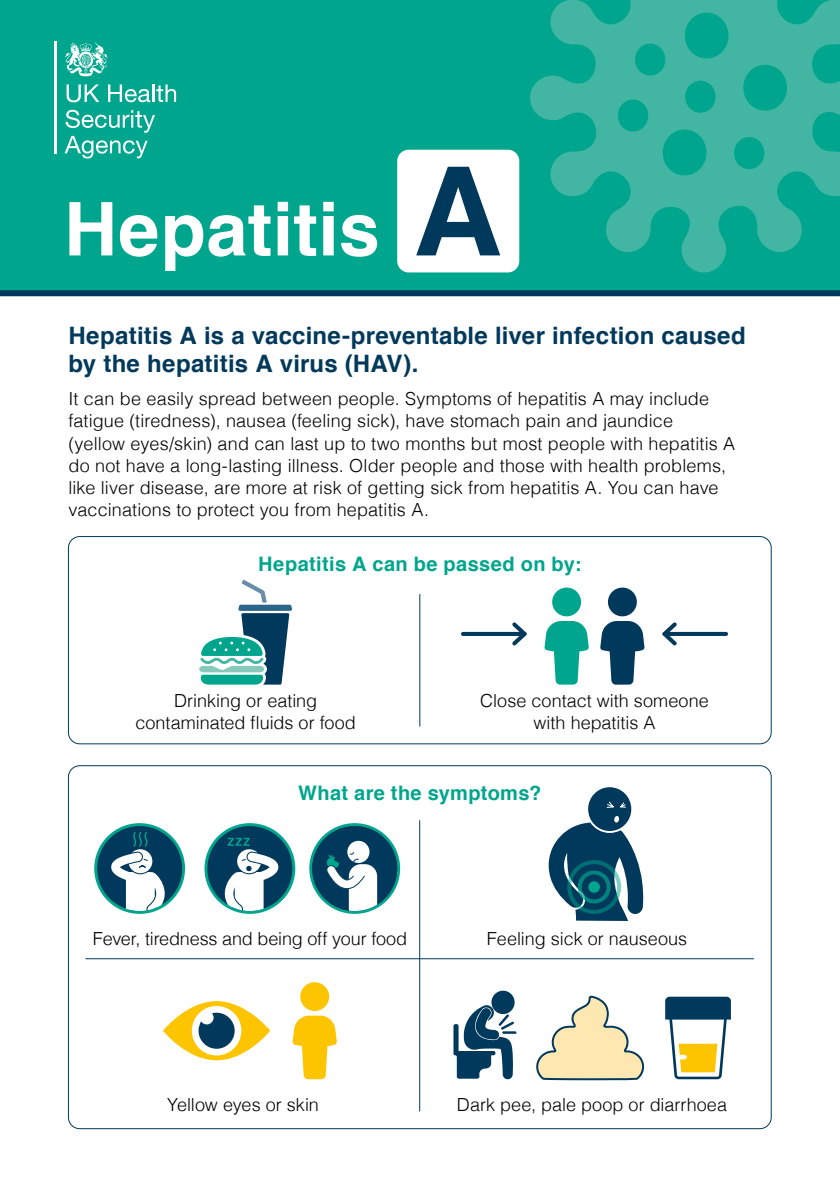
<style>
.page{position:relative;width:840px;height:1191px;background:#fff}
.page>*{position:absolute;margin:0;border:0;box-sizing:border-box;transform-origin:0 0}
.t1{font:700 74px "Helvetica";letter-spacing:.005em;color:#fff}
.t2{font:700 24px/28px "Helvetica";letter-spacing:.01em;color:#00395b}
.t3{font:700 20px "Helvetica";letter-spacing:.02em;color:#00a58d}
.t4{font:300 18px/22px "Helvetica";letter-spacing:.005em;color:#000;text-align:center}
</style>
<div class="page">
<div style="left:0;top:0;width:839px;height:292px;background:#00a58d"></div>
<div style="left:0;top:290px;width:839px;height:6px;background:#00395b"></div>
<svg style="left:530px;top:0;width:309px;height:272px;fill:#42b6a3"></svg>
<div style="left:397px;top:150px;width:122px;height:122px;background:#fff;border-radius:11px"></div>
<svg style="left:416px;top:167px;width:84px;height:88px"></svg>
<div style="left:68px;top:536px;width:703px;height:208px;border:1px solid #00395b;border-radius:11px"></div>
<hr style="left:419px;top:594px;width:1px;height:132px;background:#00395b">
<hr style="left:462px;top:632px;width:62px;height:4px;background:#00395b">
<svg style="left:508px;top:622px;width:19px;height:24px"></svg>
<hr style="left:664px;top:632px;width:61px;height:4px;background:#00395b">
<svg style="left:662px;top:622px;width:18px;height:24px"></svg>
<svg style="left:544px;top:621px;width:44px;height:63px"></svg>
<div style="left:552px;top:587px;width:28px;height:29px;background:#00a58d;border-radius:50%"></div>
<svg style="left:600px;top:621px;width:44px;height:63px"></svg>
<div style="left:607px;top:587px;width:29px;height:29px;background:#00395b;border-radius:50%"></div>
<svg style="left:199px;top:580px;width:93px;height:104px"></svg>
<hr style="left:419px;top:820px;width:1px;height:291px;background:#00395b">
<hr style="left:85px;top:958px;width:668px;height:1px;background:#00395b">
<svg style="left:94px;top:823px;width:91px;height:91px"></svg>
<div style="left:97px;top:826px;width:85px;height:85px;background:#00395b;border-radius:50%"></div>
<svg style="left:111px;top:831px;width:54px;height:80px"></svg>
<svg style="left:309px;top:823px;width:91px;height:91px"></svg>
<div style="left:312px;top:826px;width:85px;height:85px;background:#00395b;border-radius:50%"></div>
<div style="left:347px;top:841px;width:22px;height:22px;background:#fff;border-radius:50%"></div>
<svg style="left:548px;top:787px;width:94px;height:134px"></svg>
<div style="left:567px;top:860px;width:53px;height:54px;border:4px solid #00a58d;border-radius:50%"></div>
<div style="left:577px;top:870px;width:33px;height:33px;border:4px solid #00a58d;border-radius:50%"></div>
<div style="left:588px;top:881px;width:11px;height:11px;background:#00a58d;border-radius:50%"></div>
<svg style="left:204px;top:823px;width:91px;height:91px"></svg>
<div style="left:207px;top:826px;width:85px;height:85px;background:#00395b;border-radius:50%"></div>
<svg style="left:225px;top:838px;width:53px;height:73px"></svg>
<svg style="left:163px;top:1001px;width:107px;height:59px"></svg>
<svg style="left:292px;top:1015px;width:45px;height:64px"></svg>
<div style="left:300px;top:982px;width:29px;height:29px;background:#fdc400;border-radius:50%"></div>
<svg style="left:536px;top:995px;width:108px;height:86px"></svg>
<svg style="left:665px;top:996px;width:65px;height:83px"></svg>
<div style="left:676px;top:1054px;width:10px;height:5px;background:#fff;border-radius:2px"></div>
<div style="left:491px;top:990px;width:23px;height:24px;background:#00395b;border-radius:50%"></div>
<svg style="left:453px;top:1004px;width:63px;height:75px"></svg>
<svg style="left:324px;top:852px;width:53px;height:59px"></svg>
<hr style="left:54px;top:41px;width:2px;height:113px;background:#fff">
<svg style="left:64px;top:42px;width:44px;height:34px"></svg>
<svg style="left:67px;top:84px;width:32px;height:18px"></svg>
<svg style="left:108px;top:84px;width:68px;height:18px"></svg>
<svg style="left:65px;top:110px;width:90px;height:48px"></svg>
<p class="t1" style="left:64px;top:170px;width:317px">Hepatitis</p>
<p class="t2" style="left:68px;top:322px;width:678px">Hepatitis A is a vaccine-preventable liver infection caused by the hepatitis A virus (HAV).</p>
<p class="t4" style="left:68px;top:387px;width:668px;text-align:left">It can be easily spread between people. Symptoms of hepatitis A may include fatigue (tiredness), nausea (feeling sick), have stomach pain and jaundice<br>(yellow eyes/skin) and can last up to two months but most people with hepatitis A do not have a long-lasting illness. Older people and those with health problems, like liver disease, are more at risk of getting sick from hepatitis A. You can have vaccinations to protect you from hepatitis A.</p>
<p class="t3" style="left:258px;top:547px;width:324px">Hepatitis A can be passed on by:</p>
<p class="t4" style="left:135px;top:688px;width:222px">Drinking or eating contaminated fluids or food</p>
<p class="t4" style="left:480px;top:688px;width:230px">Close contact with someone with hepatitis A</p>
<p class="t3" style="left:298px;top:776px;width:244px">What are the symptoms?</p>
<p class="t4" style="left:93px;top:926px;width:315px">Fever, tiredness and being off your food</p>
<p class="t4" style="left:486px;top:926px;width:202px">Feeling sick or nauseous</p>
<p class="t4" style="left:167px;top:1092px;width:153px">Yellow eyes or skin</p>
<p class="t4" style="left:456px;top:1092px;width:271px">Dark pee, pale poop or diarrhoea</p>
</div>
